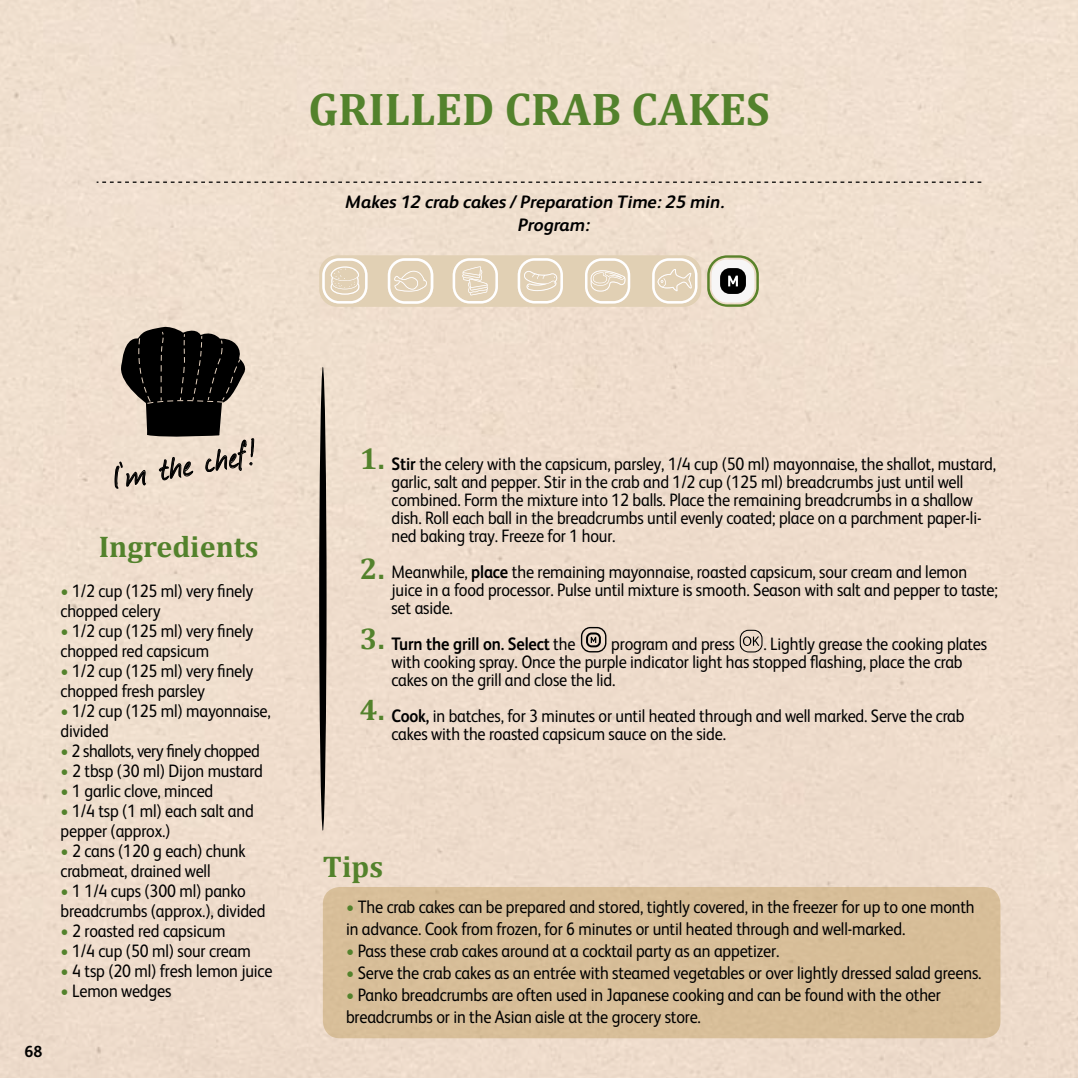
<style>
.page{position:relative;width:1078px;height:1078px;background:#fff}
.page>*{position:absolute;margin:0;border:0;box-sizing:border-box;transform-origin:0 0}
.t1{font:700 46px "Cambria";color:#53822c}
.t2{font:39px "Journal";color:#000}
.t3{font:700 30px "Cambria";color:#53822c}
.t4{font:18px/18px "FS Albert";letter-spacing:-.01em;color:#000;scale:.9 1}
.t5{font:italic 700 18px "FS Albert";color:#000}
.t6{font:18px "FS Albert";letter-spacing:-.03em;color:#000;scale:.9 1}
.t7{font:700 18px "FS Albert";letter-spacing:-.01em;color:#000;scale:.9 1}
.t8{font:700 16px "FS Albert";color:#000}
.s1{color:#53822c}
.s2{font-family:"Cambria";font-weight:700;font-size:30px;color:#53822c}
.s3{font-weight:700}
.s4{font-weight:400}
</style>
<div class="page">
<div style="left:0;top:0;width:1077px;height:1077px;background:#efddcd"></div>
<svg style="left:97px;top:181px;width:884px;height:2px;background:#a2978c"></svg>
<svg style="left:319px;top:255px;width:382px;height:52px;background:#e6d7c0"></svg>
<svg style="left:707px;top:255px;width:51px;height:52px"></svg>
<div style="left:319px;top:366px;width:7px;height:464px;background:#000;border-radius:50%"></div>
<div style="left:323px;top:886px;width:677px;height:151px;background:#d7be98;border-radius:17px"></div>
<svg style="left:580px;top:626px;width:26px;height:26px"></svg>
<svg style="left:739px;top:629px;width:23px;height:23px"></svg>
<svg style="left:115px;top:326px;width:139px;height:162px;background:#7e756c"></svg>
<h1 class="t1" style="left:308px;top:77px;width:462px">GRILLED CRAB CAKES</h1>
<p class="t5" style="left:345px;top:191px;width:380px">Makes 12 crab cakes / Preparation Time: 25 min.</p>
<p class="t5" style="left:518px;top:214px;width:73px">Program:</p>
<p class="t8" style="left:25px;top:1042px;width:19px">68</p>
<h2 class="t2" style="left:107px;top:451px;width:147px;rotate:-10deg">I’m the chef!</h2>
<h3 class="t3" style="left:99px;top:525px;width:161px">Ingredients</h3>
<p class="t4" style="left:60px;top:580px;width:216px;line-height:20px"><span class="s1">•</span> 1/2 cup (125 ml) very finely chopped celery</p>
<p class="t4" style="left:60px;top:620px;width:216px;line-height:20px"><span class="s1">•</span> 1/2 cup (125 ml) very finely chopped red capsicum</p>
<p class="t4" style="left:60px;top:660px;width:216px;line-height:20px"><span class="s1">•</span> 1/2 cup (125 ml) very finely chopped fresh parsley</p>
<p class="t4" style="left:60px;top:700px;width:235px;line-height:20px"><span class="s1">•</span> 1/2 cup (125 ml) mayonnaise, divided</p>
<p class="t6" style="left:60px;top:740px;width:223px"><span class="s1">•</span> 2 shallots, very finely chopped</p>
<p class="t4" style="left:60px;top:761px;width:226px"><span class="s1">•</span> 2 tbsp (30 ml) Dijon mustard</p>
<p class="t4" style="left:60px;top:781px;width:171px"><span class="s1">•</span> 1 garlic clove, minced</p>
<p class="t4" style="left:60px;top:800px;width:216px;line-height:20px"><span class="s1">•</span> 1/4 tsp (1 ml) each salt and pepper (approx.)</p>
<p class="t4" style="left:60px;top:840px;width:207px;line-height:20px"><span class="s1">•</span> 2 cans (120 g each) chunk crabmeat, drained well</p>
<p class="t4" style="left:60px;top:880px;width:229px;line-height:20px"><span class="s1">•</span> 1 1/4 cups (300 ml) panko breadcrumbs (approx.), divided</p>
<p class="t4" style="left:60px;top:921px;width:185px"><span class="s1">•</span> 2 roasted red capsicum</p>
<p class="t4" style="left:60px;top:941px;width:213px"><span class="s1">•</span> 1/4 cup (50 ml) sour cream</p>
<p class="t4" style="left:60px;top:961px;width:237px"><span class="s1">•</span> 4 tsp (20 ml) fresh lemon juice</p>
<p class="t4" style="left:60px;top:981px;width:125px"><span class="s1">•</span> Lemon wedges</p>
<p class="t4" style="left:391px;top:454px;width:673px;text-indent:-31px"><span class="s2">1.</span> <span class="s3">Stir</span> the celery with the capsicum, parsley, 1/4 cup (50 ml) mayonnaise, the shallot, mustard, garlic, salt and pepper. Stir in the crab and 1/2 cup (125 ml) breadcrumbs just until well combined. Form the mixture into 12 balls. Place the remaining breadcrumbs in a shallow dish. Roll each ball in the breadcrumbs until evenly coated; place on a parchment paper-li&shy;ned baking tray. Freeze for 1 hour.</p>
<p class="t4" style="left:391px;top:562px;width:675px">Meanwhile, <span class="s3">place</span> the remaining mayonnaise, roasted capsicum, sour cream and lemon juice in a food processor. Pulse until mixture is smooth. Season with salt and pepper to taste; set aside.</p>
<p class="t7" style="left:391px;top:633px;width:206px">Turn the grill on. Select <span class="s4">the</span></p>
<p class="t4" style="left:611px;top:634px;width:139px">program and press</p>
<h3 class="t3" style="left:360px;top:547px;width:26px">2.</h3>
<h3 class="t3" style="left:360px;top:617px;width:26px">3.</h3>
<p class="t4" style="left:391px;top:634px;width:663px;text-indent:372px">. Lightly grease the cooking plates with cooking spray. Once the purple indicator light has stopped flashing, place the crab cakes on the grill and close the lid.</p>
<p class="t4" style="left:391px;top:706px;width:638px"><span class="s3">Cook,</span> in batches, for 3 minutes or until heated through and well marked. Serve the crab cakes with the roasted capsicum sauce on the side.</p>
<h3 class="t3" style="left:360px;top:688px;width:26px">4.</h3>
<h3 class="t3" style="left:323px;top:845px;width:62px">Tips</h3>
<p class="t4" style="left:346px;top:895px;width:699px;line-height:22px"><span class="s1">•</span> The crab cakes can be prepared and stored, tightly covered, in the freezer for up to one month in advance. Cook from frozen, for 6 minutes or until heated through and well-marked.</p>
<p class="t4" style="left:346px;top:941px;width:483px"><span class="s1">•</span> Pass these crab cakes around at a cocktail party as an appetizer.</p>
<p class="t4" style="left:346px;top:963px;width:707px"><span class="s1">•</span> Serve the crab cakes as an entrée with steamed vegetables or over lightly dressed salad greens.</p>
<p class="t4" style="left:346px;top:983px;width:662px;line-height:22px"><span class="s1">•</span> Panko breadcrumbs are often used in Japanese cooking and can be found with the other breadcrumbs or in the Asian aisle at the grocery store.</p>
</div>
